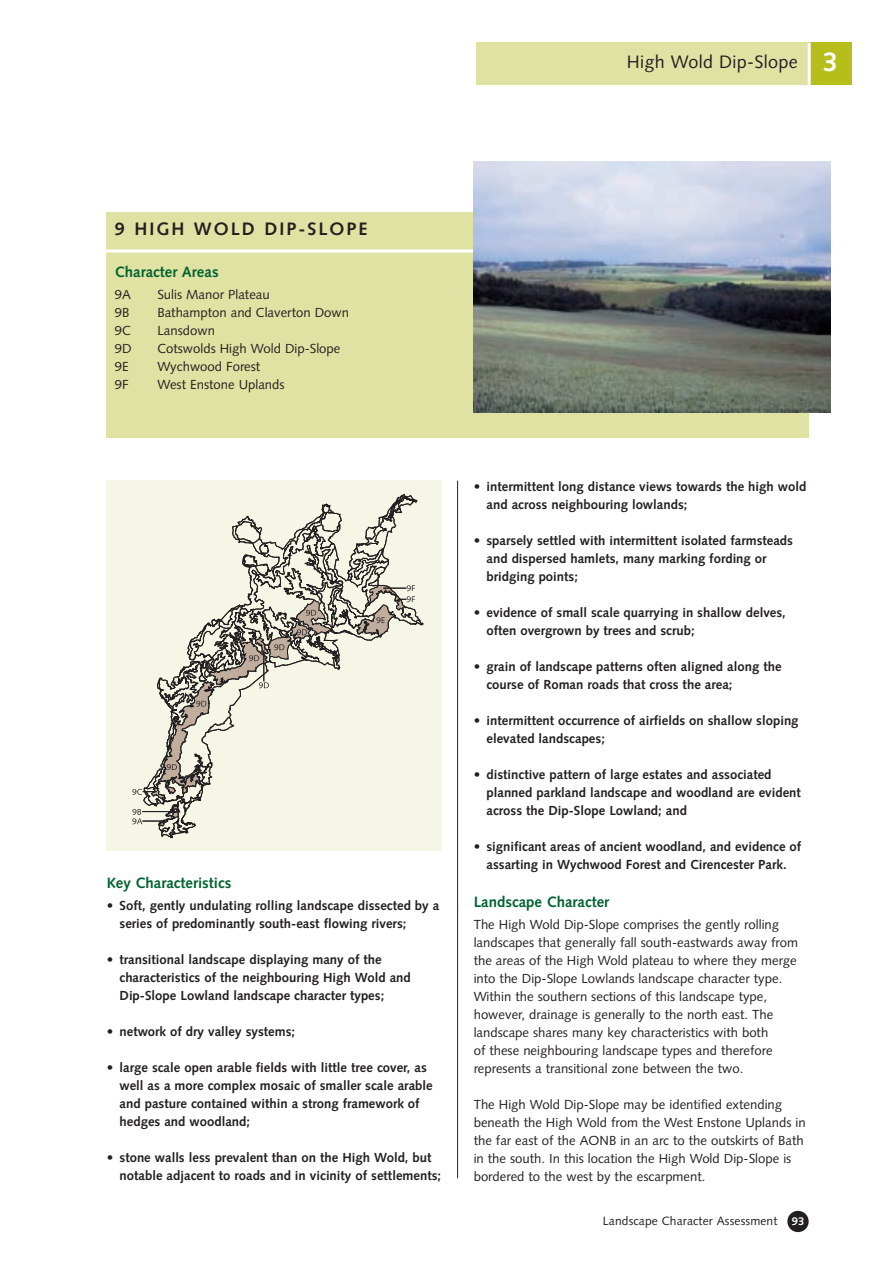
<style>
.page{position:relative;width:893px;height:1262px;background:#fff}
.page>*{position:absolute;margin:0;border:0;box-sizing:border-box;transform-origin:0 0}
.t1{font:18px "Syntax";letter-spacing:.015em;color:#231f20}
.t2{font:700 18px "Syntax";letter-spacing:.11em;color:#231f20}
.t3{font:700 15px "Syntax";color:#00622f}
.t4{font:700 13.2px/18px "Syntax";color:#231f20}
.t5{font:13.2px/18px "Syntax";color:#231f20}
.t6{font:12px "Syntax";letter-spacing:.01em;color:#231f20}
.s1{font-weight:700;font-size:27px;color:#fff}
.s2{font-weight:700;font-size:11.25px;color:#fff}
</style>
<div class="page">
<div style="left:476px;top:43px;width:332px;height:42px;background:#e0e2a4"></div>
<div style="left:808px;top:43px;width:43px;height:42px;background:#b6be1b"></div>
<hr style="left:807px;top:43px;width:3px;height:42px;background:#fff">
<div style="left:787px;top:1210px;width:21px;height:22px;background:#231f20;border-radius:50%"></div>
<hr style="left:457px;top:480px;width:1px;height:698px;background:#231f20">
<div style="left:106px;top:213px;width:702px;height:225px;background:#e0e2a4"></div>
<hr style="left:106px;top:249px;width:702px;height:3px;background:#fff">
<img style="left:473px;top:162px;width:357px;height:250px">
<div style="left:107px;top:480px;width:335px;height:370px;background:#f5f6e5"></div>
<svg style="left:132px;top:494px;width:291px;height:344px"></svg>
<h1 class="t1" style="left:627px;top:54px;width:213px">High Wold Dip-Slope <span class="s1">3</span></h1>
<h1 class="t2" style="left:115px;top:222px;width:254px">9 HIGH WOLD DIP-SLOPE</h1>
<p class="t3" style="left:115px;top:265px;width:105px">Character Areas</p>
<p class="t5" style="left:115px;top:286px;width:18px">9A</p>
<p class="t5" style="left:157px;top:286px;width:114px">Sulis Manor Plateau</p>
<p class="t5" style="left:115px;top:304px;width:16px">9B</p>
<p class="t5" style="left:157px;top:304px;width:193px">Bathampton and Claverton Down</p>
<p class="t5" style="left:115px;top:322px;width:18px">9C</p>
<p class="t5" style="left:157px;top:322px;width:59px">Lansdown</p>
<p class="t5" style="left:115px;top:340px;width:18px">9D</p>
<p class="t5" style="left:157px;top:340px;width:184px">Cotswolds High Wold Dip-Slope</p>
<p class="t5" style="left:115px;top:358px;width:15px">9E</p>
<p class="t5" style="left:157px;top:358px;width:104px">Wychwood Forest</p>
<p class="t5" style="left:115px;top:376px;width:15px">9F</p>
<p class="t5" style="left:157px;top:376px;width:129px">West Enstone Uplands</p>
<p class="t3" style="left:107px;top:876px;width:126px">Key Characteristics</p>
<p class="t4" style="left:119px;top:897px;width:321px;text-indent:-13px">• Soft, gently undulating rolling landscape dissected by a series of predominantly south-east flowing rivers;</p>
<p class="t4" style="left:119px;top:951px;width:293px;text-indent:-13px">• transitional landscape displaying many of the characteristics of the neighbouring High Wold and<br>Dip-Slope Lowland landscape character types;</p>
<p class="t4" style="left:107px;top:1023px;width:190px">• network of dry valley systems;</p>
<p class="t4" style="left:119px;top:1059px;width:315px;text-indent:-13px">• large scale open arable fields with little tree cover, as well as a more complex mosaic of smaller scale arable and pasture contained within a strong framework of hedges and woodland;</p>
<p class="t4" style="left:119px;top:1149px;width:323px;text-indent:-13px">• stone walls less prevalent than on the High Wold, but notable adjacent to roads and in vicinity of settlements;</p>
<p class="t4" style="left:486px;top:478px;width:321px;text-indent:-13px">• intermittent long distance views towards the high wold and across neighbouring lowlands;</p>
<p class="t4" style="left:486px;top:532px;width:308px;text-indent:-13px">• sparsely settled with intermittent isolated farmsteads and dispersed hamlets, many marking fording or bridging points;</p>
<p class="t4" style="left:486px;top:604px;width:301px;text-indent:-13px">• evidence of small scale quarrying in shallow delves, often overgrown by trees and scrub;</p>
<p class="t4" style="left:486px;top:658px;width:296px;text-indent:-13px">• grain of landscape patterns often aligned along the course of Roman roads that cross the area;</p>
<p class="t4" style="left:486px;top:712px;width:313px;text-indent:-13px">• intermittent occurrence of airfields on shallow sloping elevated landscapes;</p>
<p class="t4" style="left:486px;top:766px;width:316px;text-indent:-13px">• distinctive pattern of large estates and associated planned parkland landscape and woodland are evident across the Dip-Slope Lowland; and</p>
<p class="t4" style="left:473px;top:838px;width:329px;text-align:center">• significant areas of ancient woodland, and evidence of assarting in Wychwood Forest and Cirencester Park.</p>
<p class="t3" style="left:473px;top:895px;width:137px">Landscape Character</p>
<p class="t5" style="left:473px;top:916px;width:326px">The High Wold Dip-Slope comprises the gently rolling landscapes that generally fall south-eastwards away from the areas of the High Wold plateau to where they merge into the Dip-Slope Lowlands landscape character type.<br>Within the southern sections of this landscape type, however, drainage is generally to the north east. The landscape shares many key characteristics with both<br>of these neighbouring landscape types and therefore represents a transitional zone between the two.</p>
<p class="t5" style="left:473px;top:1096px;width:333px">The High Wold Dip-Slope may be identified extending beneath the High Wold from the West Enstone Uplands in the far east of the AONB in an arc to the outskirts of Bath in the south. In this location the High Wold Dip-Slope is bordered to the west by the escarpment.</p>
<p class="t6" style="left:602px;top:1216px;width:203px">Landscape Character Assessment <span class="s2">93</span></p>
</div>
